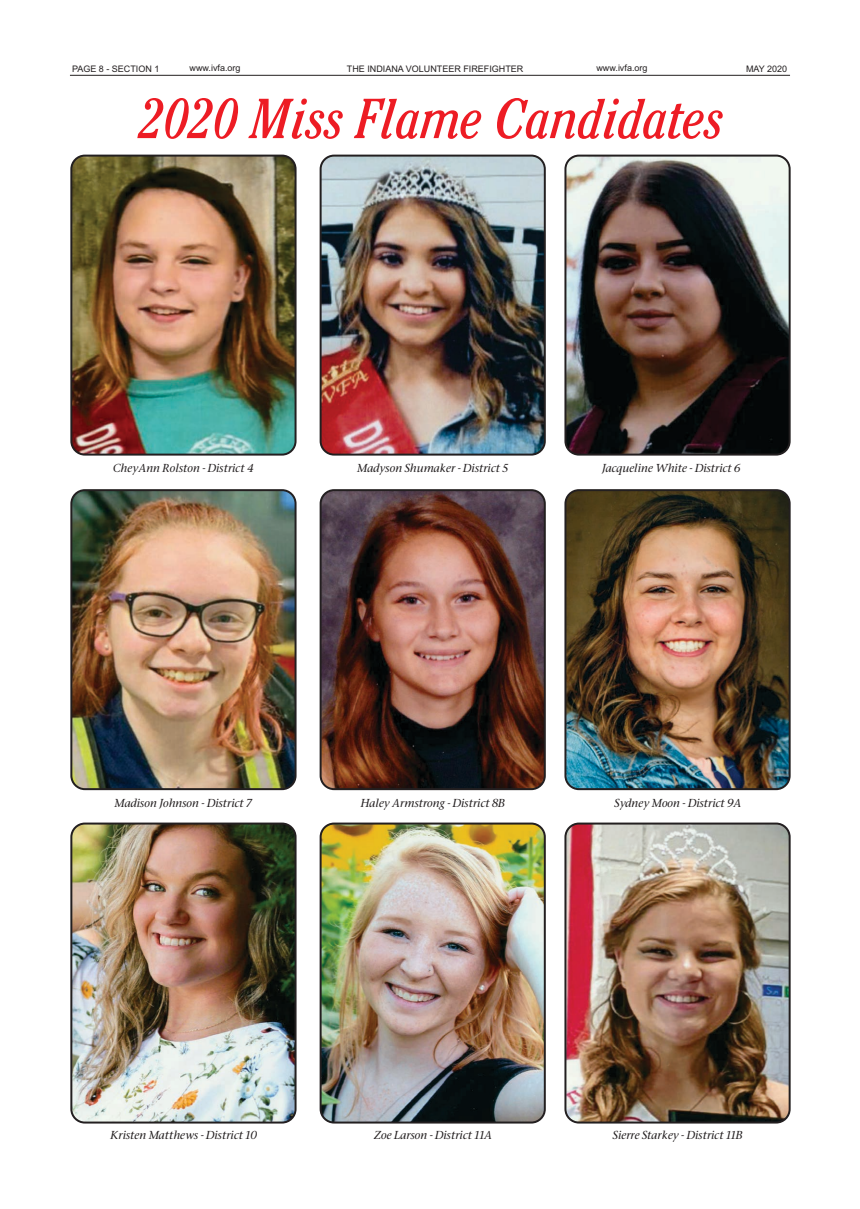
<style>
.page{position:relative;width:860px;height:1209px;background:#fff}
.page>*{position:absolute;margin:0;border:0;box-sizing:border-box;transform-origin:0 0}
.t1{font:italic condensed 55.6px "Cheltenham Condensed S Si";color:#ed1c24}
.t2{font:italic 500 11px "Stone Serif";color:#231f20}
.t3{font:9px "Arial";color:#231f20}
</style>
<div class="page">
<hr style="left:70px;top:75px;width:720px;height:1px;background:#231f20">
<img style="left:71px;top:156px;width:225px;height:298px;border-radius:13px">
<div style="left:70px;top:155px;width:227px;height:300px;border:2px solid #231f20;border-radius:13px"></div>
<img style="left:321px;top:156px;width:224px;height:298px;border-radius:13px">
<div style="left:320px;top:155px;width:226px;height:300px;border:2px solid #231f20;border-radius:13px"></div>
<img style="left:565px;top:156px;width:225px;height:298px;border-radius:13px">
<div style="left:564px;top:155px;width:227px;height:300px;border:2px solid #231f20;border-radius:13px"></div>
<img style="left:71px;top:490px;width:225px;height:299px;border-radius:13px">
<div style="left:70px;top:489px;width:227px;height:301px;border:2px solid #231f20;border-radius:13px"></div>
<img style="left:321px;top:490px;width:224px;height:299px;border-radius:13px">
<div style="left:320px;top:489px;width:226px;height:301px;border:2px solid #231f20;border-radius:13px"></div>
<img style="left:71px;top:823px;width:225px;height:299px;border-radius:13px">
<div style="left:70px;top:822px;width:227px;height:301px;border:2px solid #231f20;border-radius:13px"></div>
<img style="left:321px;top:823px;width:224px;height:299px;border-radius:13px">
<div style="left:320px;top:822px;width:226px;height:301px;border:2px solid #231f20;border-radius:13px"></div>
<img style="left:565px;top:823px;width:225px;height:299px;border-radius:13px">
<div style="left:564px;top:822px;width:227px;height:301px;border:2px solid #231f20;border-radius:13px"></div>
<img style="left:565px;top:490px;width:225px;height:299px;border-radius:13px">
<div style="left:564px;top:489px;width:227px;height:301px;border:2px solid #231f20;border-radius:13px"></div>
<p class="t3" style="left:190px;top:64px;width:53px">www.ivfa.org</p>
<p class="t3" style="left:596px;top:64px;width:53px">www.ivfa.org</p>
<h1 class="t1" style="left:140px;top:98px;width:585px">2020 Miss Flame Candidates</h1>
<p class="t3" style="left:72px;top:65px;width:89px">PAGE 8 - SECTION 1</p>
<p class="t3" style="left:347px;top:65px;width:178px">THE INDIANA VOLUNTEER FIREFIGHTER</p>
<p class="t3" style="left:746px;top:65px;width:43px">MAY 2020</p>
<p class="t2" style="left:112px;top:461px;width:142px">CheyAnn Rolston - District 4</p>
<p class="t2" style="left:357px;top:461px;width:152px">Madyson Shumaker - District 5</p>
<p class="t2" style="left:601px;top:461px;width:140px">Jacqueline White - District 6</p>
<p class="t2" style="left:114px;top:796px;width:139px">Madison Johnson - District 7</p>
<p class="t2" style="left:360px;top:796px;width:146px">Haley Armstrong - District 8B</p>
<p class="t2" style="left:614px;top:796px;width:129px">Sydney Moon - District 9A</p>
<p class="t2" style="left:110px;top:1127px;width:148px">Kristen Matthews - District 10</p>
<p class="t2" style="left:374px;top:1127px;width:119px">Zoe Larson - District 11A</p>
<p class="t2" style="left:612px;top:1127px;width:131px">Sierre Starkey - District 11B</p>
</div>
